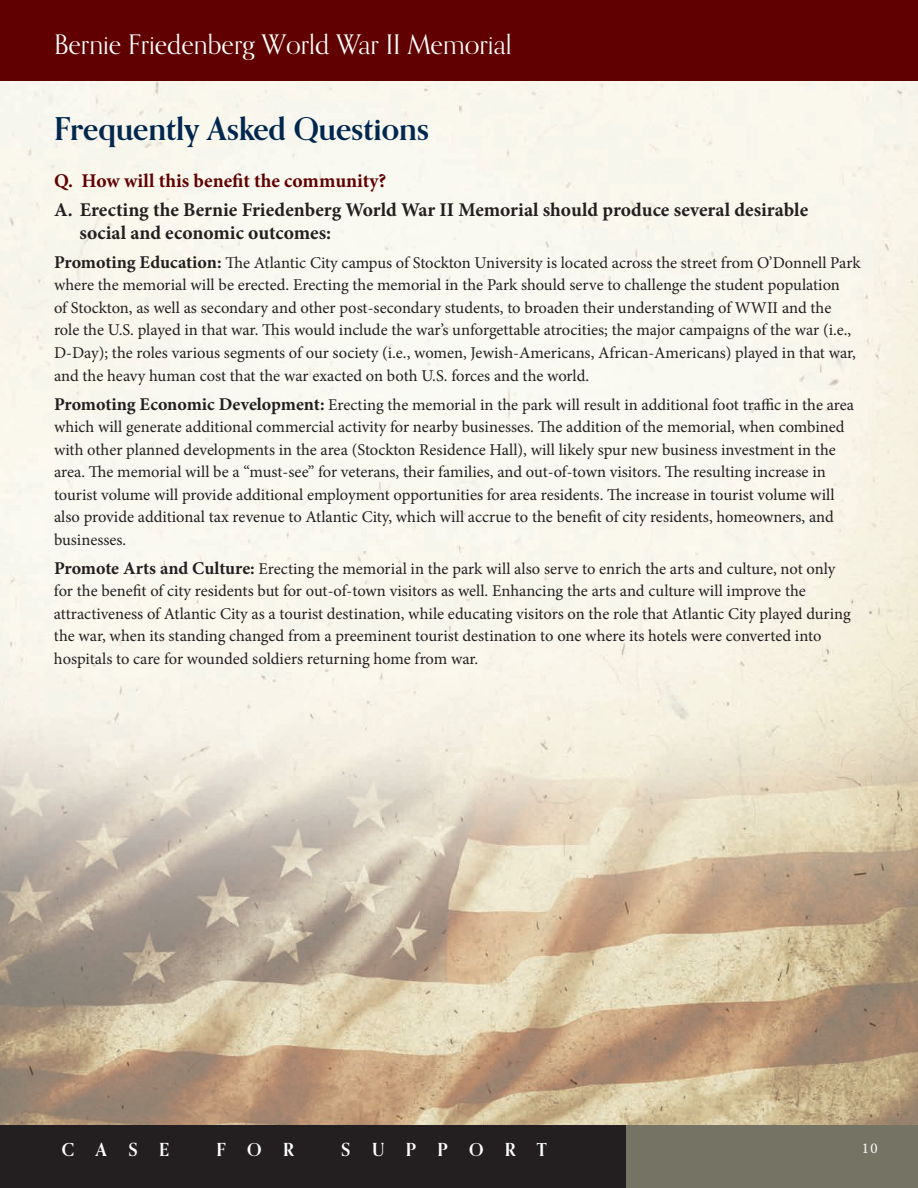
<style>
.page{position:relative;width:918px;height:1188px;background:#fff}
.page>*{position:absolute;margin:0;border:0;box-sizing:border-box;transform-origin:0 0}
.t1{font:700 31.5px "Orpheus Pro";color:#00284f}
.t2{font:27px "Orpheus Pro";color:#fff}
.t3{font:700 19.5px/22.5px "Minion Pro";color:#231f20}
.t4{font:700 19.5px "Minion Pro";color:#610000}
.t5{font:700 18px "Orpheus Pro";letter-spacing:1.19em;color:#fff}
.t6{font:16.5px/22.5px "Minion Pro";color:#231f20}
.t7{font:15px "Minion Pro";color:#fff}
.s1{font-weight:700;font-size:18px}
</style>
<div class="page">
<img style="left:0;top:81px;width:918px;height:1044px">
<div style="left:0;top:0;width:918px;height:81px;background:#610000"></div>
<div style="left:625px;top:1125px;width:293px;height:63px;background:#747364"></div>
<div style="left:0;top:1125px;width:625px;height:63px;background:#231f20"></div>
<h2 class="t2" style="left:54px;top:28px;width:459px">Bernie Friedenberg World War II Memorial</h2>
<h1 class="t1" style="left:54px;top:109px;width:377px">Frequently Asked Questions</h1>
<p class="t4" style="left:54px;top:167px;width:334px">Q. How will this benefit the community?</p>
<p class="t3" style="left:79px;top:199px;width:730px;text-indent:-25px">A. Erecting the Bernie Friedenberg World War II Memorial should produce several desirable social and economic outcomes:</p>
<p class="t6" style="left:54px;top:252px;width:808px"><span class="s1">Promoting Education:</span> The Atlantic City campus of Stockton University is located across the street from O’Donnell Park where the memorial will be erected. Erecting the memorial in the Park should serve to challenge the student population<br>of Stockton, as well as secondary and other post-secondary students, to broaden their understanding of WWII and the role the U.S. played in that war. This would include the war’s unforgettable atrocities; the major campaigns of the war (i.e., D-Day); the roles various segments of our society (i.e., women, Jewish-Americans, African-Americans) played in that war, and the heavy human cost that the war exacted on both U.S. forces and the world.</p>
<p class="t6" style="left:54px;top:393px;width:802px"><span class="s1">Promoting Economic Development:</span> Erecting the memorial in the park will result in additional foot traffic in the area which will generate additional commercial activity for nearby businesses. The addition of the memorial, when combined with other planned developments in the area (Stockton Residence Hall), will likely spur new business investment in the area. The memorial will be a “must-see” for veterans, their families, and out-of-town visitors. The resulting increase in tourist volume will provide additional employment opportunities for area residents. The increase in tourist volume will also provide additional tax revenue to Atlantic City, which will accrue to the benefit of city residents, homeowners, and businesses.</p>
<p class="t6" style="left:54px;top:558px;width:798px"><span class="s1">Promote Arts and Culture:</span> Erecting the memorial in the park will also serve to enrich the arts and culture, not only for the benefit of city residents but for out-of-town visitors as well. Enhancing the arts and culture will improve the attractiveness of Atlantic City as a tourist destination, while educating visitors on the role that Atlantic City played during the war, when its standing changed from a preeminent tourist destination to one where its hotels were converted into hospitals to care for wounded soldiers returning home from war.</p>
<p class="t5" style="left:62px;top:1139px;width:109px">CASE</p>
<p class="t5" style="left:217px;top:1139px;width:79px">FOR</p>
<p class="t5" style="left:341px;top:1139px;width:207px">SUPPORT</p>
<p class="t7" style="left:862px;top:1139px;width:17px">10</p>
</div>
